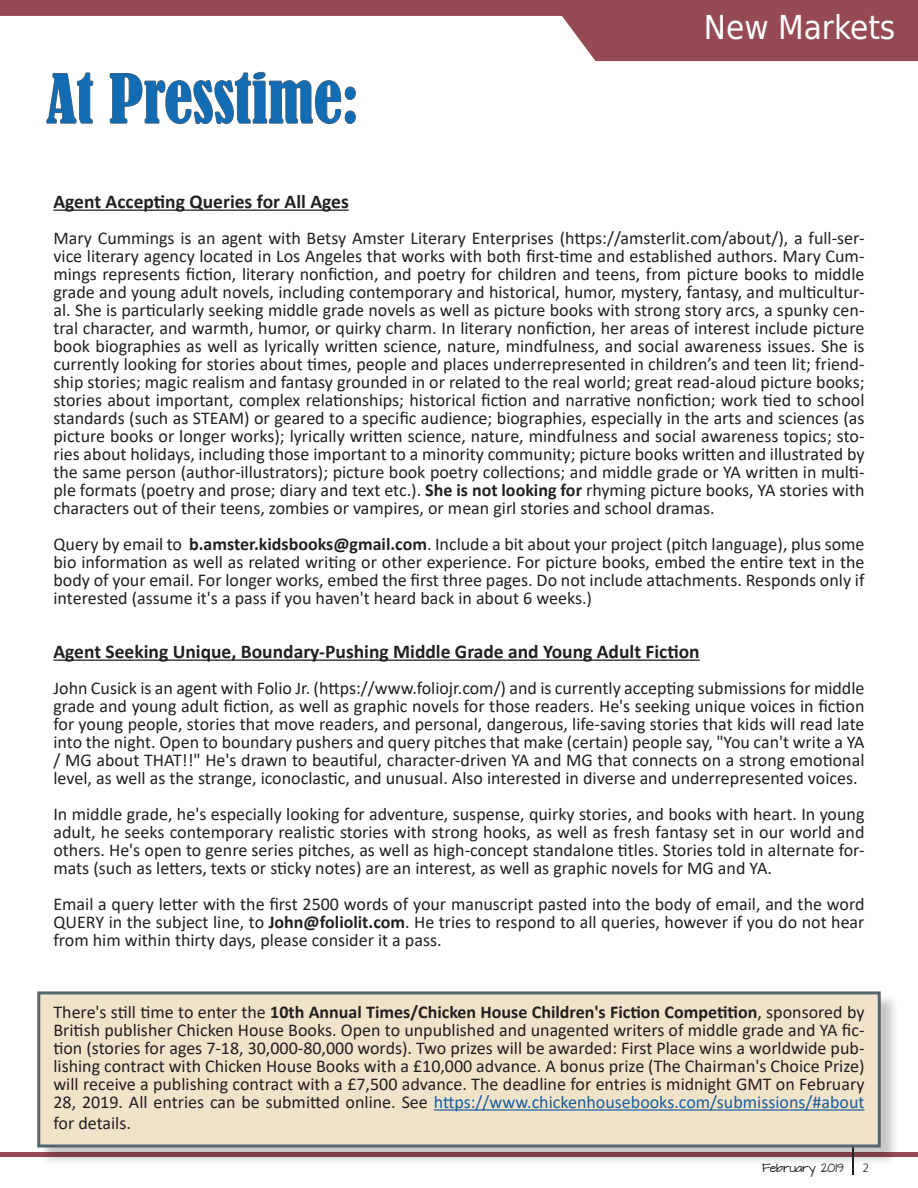
<style>
.page{position:relative;width:918px;height:1188px;background:#fff}
.page>*{position:absolute;margin:0;border:0;box-sizing:border-box;transform-origin:0 0}
.t1{font:condensed 63px "Bernard";color:#126cb3}
.t2{font:33px "DejaVu Sans Condensed";color:#fff}
.At_Presstime_Paragra{font:700 19.5px "Calibri";color:#231f20}
.At_Presstime_Paragra-2{font:18px/18px "Calibri";color:#231f20;text-align:justify}
.t3{font:300 13.5px "Calibri";color:#231f20}
.t4{font:10.2px "Architects Daughter";color:#231f20}
.s1{font-weight:700}
.s2{color:#175d9e}
</style>
<div class="page">
<svg style="left:0;top:0;width:918px;height:61px;fill:#964a53"></svg>
<hr style="left:0;top:1153px;width:918px;height:4px;background:#964a53">
<hr style="left:852px;top:1133px;width:2px;height:42px;background:#231f20">
<div style="left:40px;top:994px;width:859px;height:172px;background:#231f20;opacity:.25"></div>
<div style="left:37px;top:991px;width:844px;height:157px;background:#f1e3ca;border:3px solid #53656e"></div>
<hr style="left:53px;top:210px;width:296px;height:1px;background:#231f20">
<hr style="left:53px;top:660px;width:647px;height:1px;background:#231f20">
<hr style="left:434px;top:1109px;width:431px;height:2px;background:#175d9e">
<svg style="left:46px;top:72px;width:48px;height:52px"></svg>
<svg style="left:109px;top:72px;width:247px;height:52px"></svg>
<p class="t1" style="left:46px;top:62px;width:313px">At Presstime:</p>
<p class="t2" style="left:704px;top:1px;width:193px">New Markets</p>
<p class="At_Presstime_Paragra" style="left:53px;top:188px;width:297px">Agent Accepting Queries for All Ages</p>
<p class="At_Presstime_Paragra-2" style="left:53px;top:229px;width:813px">Mary Cummings is an agent with Betsy Amster Literary Enterprises (https://amsterlit.com/about/), a full-ser&shy;vice literary agency located in Los Angeles that works with both first-time and established authors. Mary Cum&shy;mings represents fiction, literary nonfiction, and poetry for children and teens, from picture books to middle grade and young adult novels, including contemporary and historical, humor, mystery, fantasy, and multicultur&shy;al. She is particularly seeking middle grade novels as well as picture books with strong story arcs, a spunky cen&shy;tral character, and warmth, humor, or quirky charm. In literary nonfiction, her areas of interest include picture book biographies as well as lyrically written science, nature, mindfulness, and social awareness issues. She is currently looking for stories about times, people and places underrepresented in children’s and teen lit; friend&shy;ship stories; magic realism and fantasy grounded in or related to the real world; great read-aloud picture books; stories about important, complex relationships; historical fiction and narrative nonfiction; work tied to school standards (such as STEAM) or geared to a specific audience; biographies, especially in the arts and sciences (as picture books or longer works); lyrically written science, nature, mindfulness and social awareness topics; sto&shy;ries about holidays, including those important to a minority community; picture books written and illustrated by the same person (author-illustrators); picture book poetry collections; and middle grade or YA written in multi&shy;ple formats (poetry and prose; diary and text etc.). <span class="s1">She is not looking for</span> rhyming picture books, YA stories with characters out of their teens, zombies or vampires, or mean girl stories and school dramas.</p>
<p class="At_Presstime_Paragra-2" style="left:53px;top:535px;width:813px">Query by email to <span class="s1">b.amster.kidsbooks@gmail.com</span>. Include a bit about your project (pitch language), plus some bio information as well as related writing or other experience. For picture books, embed the entire text in the body of your email. For longer works, embed the first three pages. Do not include attachments. Responds only if interested (assume it's a pass if you haven't heard back in about 6 weeks.)</p>
<p class="At_Presstime_Paragra" style="left:53px;top:638px;width:648px">Agent Seeking Unique, Boundary-Pushing Middle Grade and Young Adult Fiction</p>
<p class="At_Presstime_Paragra-2" style="left:53px;top:679px;width:813px">John Cusick is an agent with Folio Jr. (https://www.foliojr.com/) and is currently accepting submissions for middle grade and young adult fiction, as well as graphic novels for those readers. He's seeking unique voices in fiction for young people, stories that move readers, and personal, dangerous, life-saving stories that kids will read late into the night. Open to boundary pushers and query pitches that make (certain) people say, "You can't write a YA / MG about THAT!!" He's drawn to beautiful, character-driven YA and MG that connects on a strong emotional level, as well as the strange, iconoclastic, and unusual. Also interested in diverse and underrepresented voices.</p>
<p class="At_Presstime_Paragra-2" style="left:53px;top:805px;width:813px">In middle grade, he's especially looking for adventure, suspense, quirky stories, and books with heart. In young adult, he seeks contemporary realistic stories with strong hooks, as well as fresh fantasy set in our world and others. He's open to genre series pitches, as well as high-concept standalone titles. Stories told in alternate for&shy;mats (such as letters, texts or sticky notes) are an interest, as well as graphic novels for MG and YA.</p>
<p class="At_Presstime_Paragra-2" style="left:53px;top:895px;width:813px">Email a query letter with the first 2500 words of your manuscript pasted into the body of email, and the word QUERY in the subject line, to <span class="s1">John@foliolit.com</span>. He tries to respond to all queries, however if you do not hear from him within thirty days, please consider it a pass.</p>
<p class="At_Presstime_Paragra-2" style="left:53px;top:1003px;width:813px">There's still time to enter the <span class="s1">10th Annual Times/Chicken House Children's Fiction Competition</span>, sponsored by British publisher Chicken House Books. Open to unpublished and unagented writers of middle grade and YA fic&shy;tion (stories for ages 7-18, 30,000-80,000 words). Two prizes will be awarded: First Place wins a worldwide pub&shy;lishing contract with Chicken House Books with a £10,000 advance. A bonus prize (The Chairman's Choice Prize) will receive a publishing contract with a £7,500 advance. The deadline for entries is midnight GMT on February 28, 2019. All entries can be submitted online. See <span class="s2">https://www.chickenhousebooks.com/submissions/#about</span></p>
<p class="At_Presstime_Paragra-2" style="left:53px;top:1114px;width:79px">for details.</p>
<p class="t4" style="left:762px;top:1161px;width:83px">February 2019</p>
<p class="t3" style="left:862px;top:1159px;width:8px">2</p>
</div>
